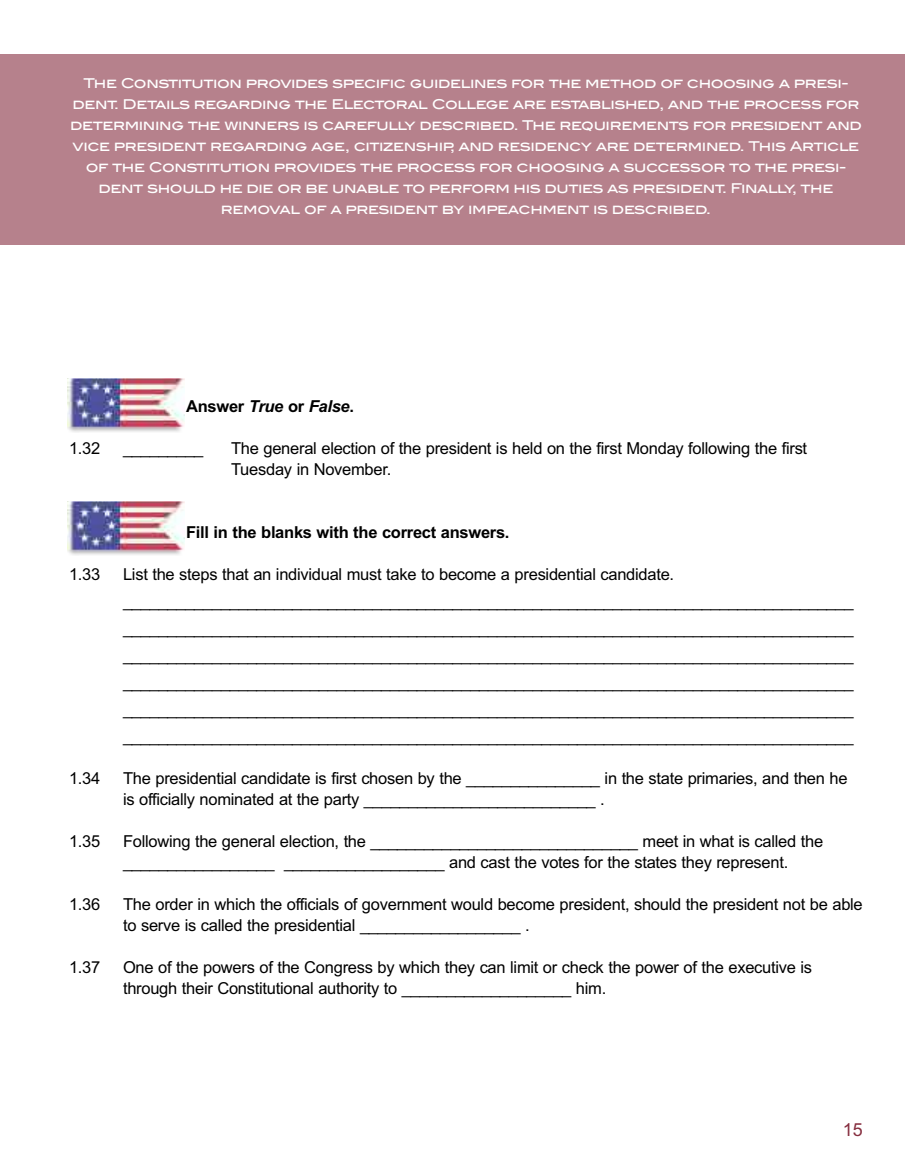
<style>
.page{position:relative;width:905px;height:1175px;background:#fff}
.page>*{position:absolute;margin:0;border:0;box-sizing:border-box;transform-origin:0 0}
.t1{font:18px "Arial";color:#862e3f}
.t2{font:16.5px/27px "Arial";letter-spacing:-.015em;color:#000}
.t3{font:700 16.5px "Arial";letter-spacing:-.015em;color:#000}
.t4{font:13.5px/21px "Blair Md ITCTT Medium";letter-spacing:-.03em;color:#fff;text-align:center}
.s1{font-style:italic}
</style>
<div class="page">
<div style="left:0;top:54px;width:904px;height:190px;background:#b6818c"></div>
<img style="left:68px;top:378px;width:116px;height:54px">
<img style="left:68px;top:501px;width:116px;height:54px">
<p class="t4" style="left:70px;top:73px;width:793px">The Constitution provides specific guidelines for the method of choosing a presi&shy;dent. Details regarding the Electoral College are established, and the process for determining the winners is carefully described. The requirements for president and vice president regarding age, citizenship, and residency are determined. This Article of the Constitution provides the process for choosing a successor to the presi&shy;dent should he die or be unable to perform his duties as president. Finally, the removal of a president by impeachment is described.</p>
<p class="t2" style="left:69px;top:434px;width:33px">1.32</p>
<p class="t3" style="left:186px;top:396px;width:169px">Answer <span class="s1">True</span> or <span class="s1">False</span>.</p>
<p class="t2" style="left:123px;top:434px;width:82px">_________</p>
<p class="t2" style="left:231px;top:437px;width:577px;line-height:21px">The general election of the president is held on the first Monday following the first<br>Tuesday in November.</p>
<p class="t3" style="left:186px;top:522px;width:325px">Fill in the blanks with the correct answers.</p>
<p class="t2" style="left:69px;top:560px;width:33px">1.33</p>
<p class="t2" style="left:123px;top:560px;width:732px">List the steps that an individual must take to become a presidential candidate. __________________________________________________________________________________ __________________________________________________________________________________ __________________________________________________________________________________ __________________________________________________________________________________ __________________________________________________________________________________ __________________________________________________________________________________</p>
<p class="t2" style="left:69px;top:764px;width:33px">1.34</p>
<p class="t2" style="left:123px;top:767px;width:726px;line-height:21px">The presidential candidate is first chosen by the _______________ in the state primaries, and then he is officially nominated at the party __________________________ .</p>
<p class="t2" style="left:69px;top:827px;width:33px">1.35</p>
<p class="t2" style="left:123px;top:830px;width:701px;line-height:21px">Following the general election, the ______________________________ meet in what is called the _________________ __________________ and cast the votes for the states they represent.</p>
<p class="t2" style="left:69px;top:890px;width:33px">1.36</p>
<p class="t2" style="left:123px;top:893px;width:741px;line-height:21px">The order in which the officials of government would become president, should the president not be able to serve is called the presidential __________________ .</p>
<p class="t2" style="left:69px;top:953px;width:33px">1.37</p>
<p class="t2" style="left:123px;top:956px;width:690px;line-height:21px">One of the powers of the Congress by which they can limit or check the power of the executive is through their Constitutional authority to ___________________ him.</p>
<p class="t1" style="left:842px;top:1118px;width:22px">15</p>
</div>
